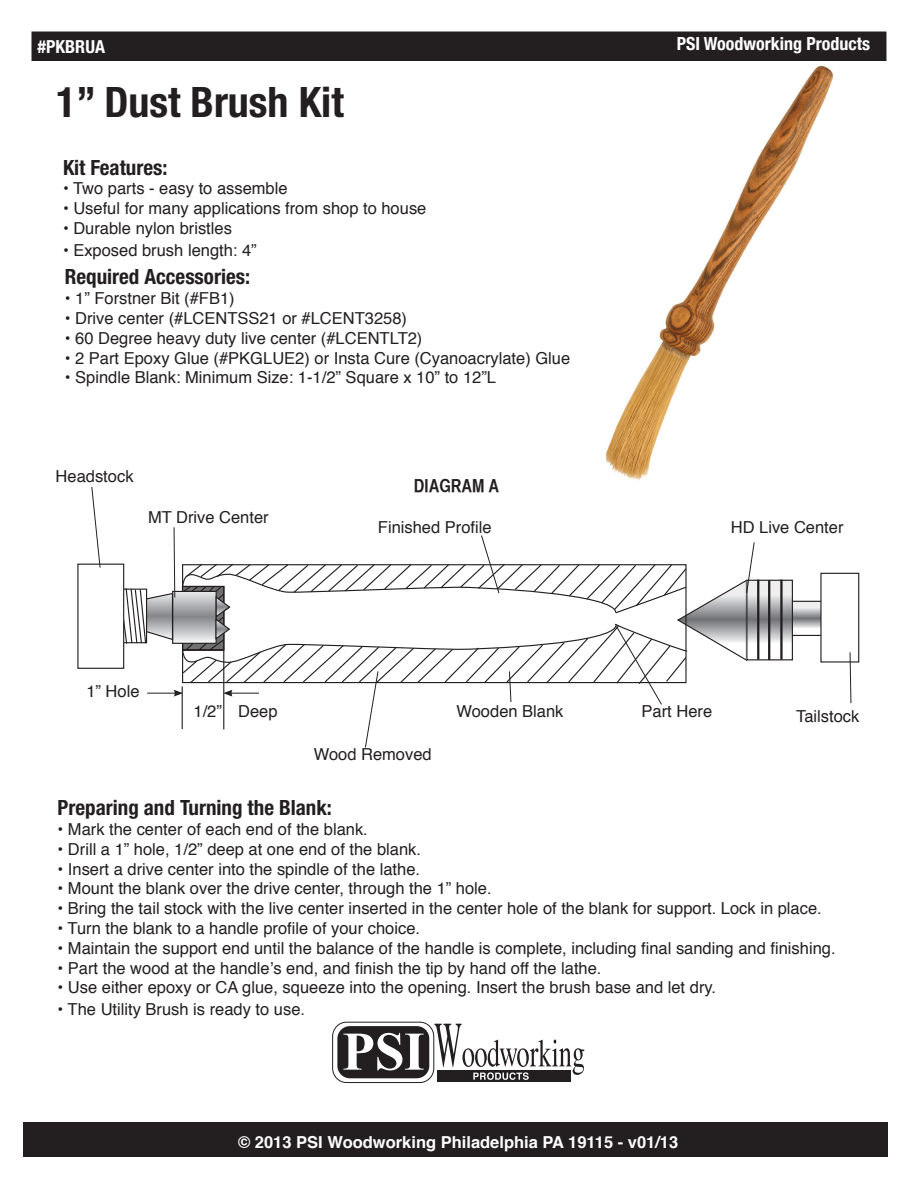
<style>
.page{position:relative;width:918px;height:1188px;background:#fff}
.page>*{position:absolute;margin:0;border:0;box-sizing:border-box;transform-origin:0 0}
.t1{font:700 condensed 42px "Helvetica Neue";color:#231f20}
.t2{font:700 condensed 21px "Helvetica Neue";color:#231f20}
.t3{font:700 condensed 18px "Helvetica Neue";color:#fff}
.t4{font:18px "Helvetica CY Bold";color:#231f20}
.t5{font:700 condensed 18px "Helvetica Neue";color:#fff}
.t6{font:16.5px "Helvetica";color:#231f20}
.t7{font:700 16.5px "Helvetica";color:#fff}
</style>
<div class="page">
<img style="left:605px;top:65px;width:228px;height:416px">
<div style="left:32px;top:32px;width:854px;height:28px;background:#231f20"></div>
<div style="left:32px;top:32px;width:854px;height:29px;border:2px solid #231f20"></div>
<div style="left:332px;top:1022px;width:102px;height:61px;border:1px solid #231f20;border-radius:14px"></div>
<div style="left:437px;top:1070px;width:133px;height:12px;background:#231f20"></div>
<svg style="left:337px;top:1024px;width:247px;height:56px"></svg>
<div style="left:24px;top:1123px;width:864px;height:34px;background:#231f20"></div>
<svg style="left:794px;top:603px;width:26px;height:25px"></svg>
<div style="left:792px;top:601px;width:46px;height:35px;border:1px solid #231f20"></div>
<svg style="left:755px;top:582px;width:36px;height:76px"></svg>
<div style="left:746px;top:580px;width:47px;height:80px;border:1px solid #231f20"></div>
<hr style="left:768px;top:580px;width:2px;height:80px;background:#231f20">
<hr style="left:757px;top:580px;width:2px;height:80px;background:#231f20">
<hr style="left:780px;top:580px;width:3px;height:80px;background:#231f20">
<div style="left:821px;top:573px;width:38px;height:89px;background:#fff"></div>
<div style="left:820px;top:573px;width:39px;height:90px;border:1px solid #231f20"></div>
<svg style="left:849px;top:652px;width:3px;height:52px"></svg>
<svg style="left:91px;top:487px;width:664px;height:261px"></svg>
<p class="t5" style="left:38px;top:36px;width:69px">#PKBRUA</p>
<p class="t3" style="left:677px;top:33px;width:195px">PSI Woodworking Products</p>
<h1 class="t1" style="left:56px;top:77px;width:289px">1” Dust Brush Kit</h1>
<p class="t2" style="left:63px;top:155px;width:106px">Kit Features:</p>
<p class="t6" style="left:63px;top:176px;width:226px">• Two parts - easy to assemble</p>
<p class="t6" style="left:63px;top:196px;width:365px">• Useful for many applications from shop to house</p>
<p class="t6" style="left:63px;top:216px;width:170px">• Durable nylon bristles</p>
<p class="t6" style="left:63px;top:237px;width:195px">• Exposed brush length: 4”</p>
<p class="t2" style="left:65px;top:264px;width:187px">Required Accessories:</p>
<p class="t6" style="left:65px;top:286px;width:171px">• 1” Forstner Bit (#FB1)</p>
<p class="t6" style="left:65px;top:306px;width:344px">• Drive center (#LCENTSS21 or #LCENT3258)</p>
<p class="t6" style="left:65px;top:325px;width:359px">• 60 Degree heavy duty live center (#LCENTLT2)</p>
<p class="t6" style="left:65px;top:345px;width:507px">• 2 Part Epoxy Glue (#PKGLUE2) or Insta Cure (Cyanoacrylate) Glue</p>
<p class="t6" style="left:65px;top:365px;width:433px">• Spindle Blank: Minimum Size: 1-1/2” Square x 10” to 12”L</p>
<p class="t6" style="left:56px;top:464px;width:79px">Headstock</p>
<p class="t6" style="left:148px;top:505px;width:122px">MT Drive Center</p>
<p class="t4" style="left:414px;top:474px;width:87px">DIAGRAM A</p>
<p class="t6" style="left:378px;top:515px;width:115px">Finished Profile</p>
<p class="t6" style="left:86px;top:678px;width:55px">1” Hole</p>
<p class="t6" style="left:194px;top:698px;width:30px">1/2”</p>
<p class="t6" style="left:238px;top:698px;width:41px">Deep</p>
<p class="t6" style="left:457px;top:698px;width:109px">Wooden Blank</p>
<p class="t6" style="left:314px;top:741px;width:119px">Wood Removed</p>
<p class="t6" style="left:731px;top:515px;width:114px">HD Live Center</p>
<p class="t6" style="left:642px;top:698px;width:72px">Part Here</p>
<p class="t6" style="left:796px;top:703px;width:65px">Tailstock</p>
<p class="t2" style="left:58px;top:795px;width:276px">Preparing and Turning the Blank:</p>
<p class="t6" style="left:58px;top:816px;width:312px">• Mark the center of each end of the blank.</p>
<p class="t6" style="left:58px;top:836px;width:365px">• Drill a 1” hole, 1/2” deep at one end of the blank.</p>
<p class="t6" style="left:58px;top:856px;width:364px">• Insert a drive center into the spindle of the lathe.</p>
<p class="t6" style="left:58px;top:876px;width:436px">• Mount the blank over the drive center, through the 1” hole.</p>
<p class="t6" style="left:58px;top:896px;width:766px">• Bring the tail stock with the live center inserted in the center hole of the blank for support. Lock in place.</p>
<p class="t6" style="left:58px;top:915px;width:364px">• Turn the blank to a handle profile of your choice.</p>
<p class="t6" style="left:58px;top:935px;width:780px">• Maintain the support end until the balance of the handle is complete, including final sanding and finishing.</p>
<p class="t6" style="left:58px;top:955px;width:545px">• Part the wood at the handle’s end, and finish the tip by hand off the lathe.</p>
<p class="t6" style="left:58px;top:975px;width:660px">• Use either epoxy or CA glue, squeeze into the opening. Insert the brush base and let dry.</p>
<p class="t6" style="left:58px;top:996px;width:249px">• The Utility Brush is ready to use.</p>
<p class="t7" style="left:238px;top:1128px;width:442px">© 2013 PSI Woodworking Philadelphia PA 19115 - v01/13</p>
</div>
